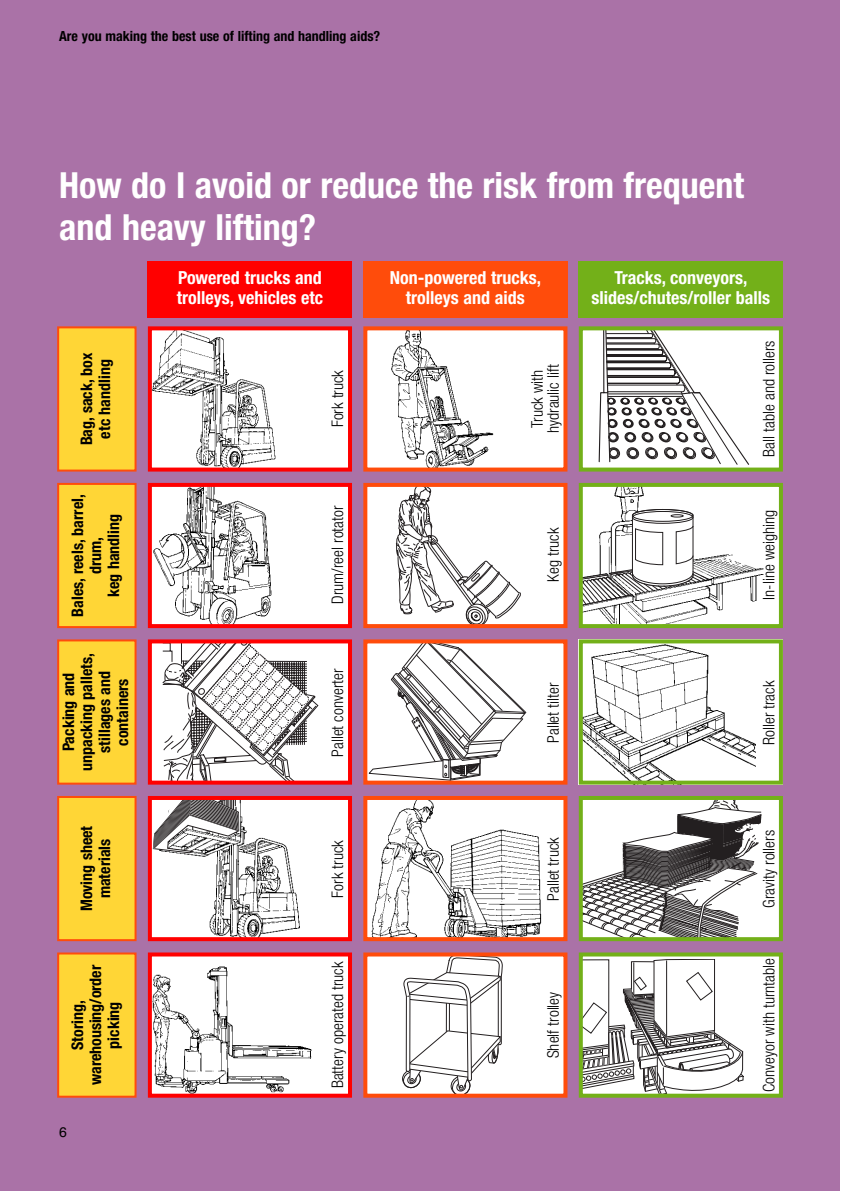
<style>
.page{position:relative;width:842px;height:1191px;background:#fff}
.page>*{position:absolute;margin:0;border:0;box-sizing:border-box;transform-origin:0 0}
.t1{font:700 condensed 36px/42px "Helvetica Neue";color:#fff}
.t2{font:700 condensed 18px/20px "Helvetica Neue";color:#fff;text-align:center}
.t3{font:300 condensed 16px/16px "Helvetica Neue";color:#000;text-align:center}
.t4{font:700 condensed 16px/18px "Helvetica Neue";color:#000;text-align:center}
.t5{font:700 condensed 14px "Helvetica Neue";color:#000}
.t6{font:14px "Helvetica";color:#000}
</style>
<div class="page">
<div style="left:0;top:0;width:840px;height:1191px;background:#aa72a7"></div>
<div style="left:58px;top:327px;width:78px;height:143px;background:#ffd636"></div>
<div style="left:57px;top:326px;width:80px;height:145px;border:2px solid #ff4c0b"></div>
<div style="left:58px;top:484px;width:78px;height:143px;background:#ffd636"></div>
<div style="left:57px;top:483px;width:80px;height:145px;border:2px solid #ff4c0b"></div>
<div style="left:58px;top:640px;width:78px;height:143px;background:#ffd636"></div>
<div style="left:57px;top:639px;width:80px;height:145px;border:2px solid #ff4c0b"></div>
<div style="left:58px;top:797px;width:78px;height:143px;background:#ffd636"></div>
<div style="left:57px;top:796px;width:80px;height:145px;border:2px solid #ff4c0b"></div>
<div style="left:58px;top:953px;width:78px;height:143px;background:#ffd636"></div>
<div style="left:57px;top:952px;width:80px;height:145px;border:2px solid #ff4c0b"></div>
<div style="left:148px;top:261px;width:204px;height:57px;background:#f00"></div>
<div style="left:363px;top:261px;width:204px;height:57px;background:#ff4c0b"></div>
<div style="left:579px;top:261px;width:204px;height:57px;background:#73b019"></div>
<div style="left:150px;top:328px;width:200px;height:141px;background:#fff"></div>
<img style="left:153px;top:331px;width:123px;height:135px">
<div style="left:148px;top:326px;width:204px;height:145px;border:4px solid #f00"></div>
<div style="left:150px;top:485px;width:200px;height:141px;background:#fff"></div>
<img style="left:153px;top:488px;width:119px;height:135px">
<div style="left:148px;top:483px;width:204px;height:145px;border:4px solid #f00"></div>
<div style="left:150px;top:641px;width:200px;height:141px;background:#fff"></div>
<svg style="left:163px;top:644px;width:155px;height:135px"></svg>
<div style="left:148px;top:639px;width:204px;height:145px;border:4px solid #f00"></div>
<div style="left:150px;top:798px;width:200px;height:141px;background:#fff"></div>
<img style="left:176px;top:801px;width:124px;height:135px">
<svg style="left:153px;top:801px;width:87px;height:52px"></svg>
<div style="left:148px;top:796px;width:204px;height:145px;border:4px solid #f00"></div>
<div style="left:150px;top:954px;width:200px;height:141px;background:#fff"></div>
<img style="left:153px;top:966px;width:159px;height:126px">
<div style="left:148px;top:952px;width:204px;height:145px;border:4px solid #f00"></div>
<div style="left:365px;top:328px;width:200px;height:141px;background:#fff"></div>
<img style="left:391px;top:331px;width:103px;height:135px">
<div style="left:363px;top:326px;width:204px;height:145px;border:4px solid #ff4c0b"></div>
<div style="left:365px;top:485px;width:200px;height:141px;background:#fff"></div>
<svg style="left:396px;top:488px;width:125px;height:135px"></svg>
<div style="left:363px;top:483px;width:204px;height:145px;border:4px solid #ff4c0b"></div>
<div style="left:365px;top:641px;width:200px;height:141px;background:#fff"></div>
<svg style="left:369px;top:644px;width:157px;height:135px"></svg>
<div style="left:363px;top:639px;width:204px;height:145px;border:4px solid #ff4c0b"></div>
<div style="left:365px;top:798px;width:200px;height:141px;background:#fff"></div>
<img style="left:371px;top:801px;width:171px;height:135px">
<div style="left:363px;top:796px;width:204px;height:145px;border:4px solid #ff4c0b"></div>
<div style="left:365px;top:954px;width:200px;height:141px;background:#fff"></div>
<svg style="left:402px;top:856px;width:101px;height:236px"></svg>
<div style="left:363px;top:952px;width:204px;height:145px;border:4px solid #ff4c0b"></div>
<div style="left:581px;top:328px;width:200px;height:141px;background:#fff"></div>
<svg style="left:599px;top:331px;width:150px;height:134px"></svg>
<div style="left:579px;top:326px;width:204px;height:145px;border:4px solid #73b019"></div>
<div style="left:581px;top:485px;width:200px;height:141px;background:#fff"></div>
<img style="left:584px;top:488px;width:180px;height:135px">
<svg style="left:584px;top:509px;width:126px;height:103px"></svg>
<div style="left:579px;top:483px;width:204px;height:145px;border:4px solid #73b019"></div>
<img style="left:584px;top:644px;width:172px;height:135px">
<div style="left:581px;top:798px;width:200px;height:141px;background:#fff"></div>
<svg style="left:584px;top:801px;width:177px;height:135px"></svg>
<div style="left:579px;top:796px;width:204px;height:145px;border:4px solid #73b019"></div>
<div style="left:581px;top:954px;width:200px;height:141px;background:#fff"></div>
<svg style="left:584px;top:959px;width:159px;height:133px"></svg>
<div style="left:579px;top:952px;width:204px;height:145px;border:4px solid #73b019"></div>
<div style="left:756px;top:641px;width:23px;height:143px;background:#fff"></div>
<div style="left:579px;top:639px;width:204px;height:145px;border:4px solid #73b019"></div>
<p class="t5" style="left:59px;top:31px;width:323px">Are you making the best use of lifting and handling aids?</p>
<h1 class="t1" style="left:59px;top:167px;width:686px">How do I avoid or reduce the risk from frequent and heavy lifting?</h1>
<p class="t2" style="left:177px;top:269px;width:148px;text-align:left">Powered trucks and trolleys, vehicles etc</p>
<p class="t2" style="left:390px;top:269px;width:153px">Non-powered trucks, trolleys and aids</p>
<p class="t2" style="left:592px;top:269px;width:180px">Tracks, conveyors, slides/chutes/roller balls</p>
<p class="t3" style="left:762px;top:457px;width:118px;rotate:-90deg">Ball table and rollers</p>
<p class="t4" style="left:79px;top:445px;width:94px;rotate:-90deg">Bag, sack, box etc handling</p>
<p class="t3" style="left:530px;top:433px;width:70px;rotate:-90deg">Truck with hydraulic lift</p>
<p class="t3" style="left:331px;top:427px;width:59px;rotate:-90deg">Fork truck</p>
<p class="t4" style="left:70px;top:616px;width:124px;rotate:-90deg">Bales, reels, barrel, drum,<br>keg handling</p>
<p class="t4" style="left:61px;top:771px;width:119px;rotate:-90deg">Packing and unpacking pallets, stillages and containers</p>
<p class="t4" style="left:79px;top:911px;width:87px;rotate:-90deg">Moving sheet materials</p>
<p class="t4" style="left:70px;top:1085px;width:122px;rotate:-90deg">Storing, warehousing/order picking</p>
<p class="t6" style="left:59px;top:1126px;width:9px">6</p>
<p class="t3" style="left:331px;top:603px;width:99px;rotate:-90deg">Drum/reel rotator</p>
<p class="t3" style="left:331px;top:757px;width:89px;rotate:-90deg">Pallet converter</p>
<p class="t3" style="left:331px;top:897px;width:59px;rotate:-90deg">Fork truck</p>
<p class="t3" style="left:331px;top:1088px;width:128px;rotate:-90deg">Battery operated truck</p>
<p class="t3" style="left:546px;top:582px;width:56px;rotate:-90deg">Keg truck</p>
<p class="t3" style="left:546px;top:743px;width:62px;rotate:-90deg">Pallet tilter</p>
<p class="t3" style="left:546px;top:900px;width:65px;rotate:-90deg">Pallet truck</p>
<p class="t3" style="left:546px;top:1058px;width:68px;rotate:-90deg">Shelf trolley</p>
<p class="t3" style="left:762px;top:600px;width:91px;rotate:-90deg">In-line weighing</p>
<p class="t3" style="left:762px;top:745px;width:66px;rotate:-90deg">Roller track</p>
<p class="t3" style="left:762px;top:907px;width:79px;rotate:-90deg">Gravity rollers</p>
<p class="t3" style="left:762px;top:1092px;width:136px;rotate:-90deg">Conveyor with turntable</p>
</div>
